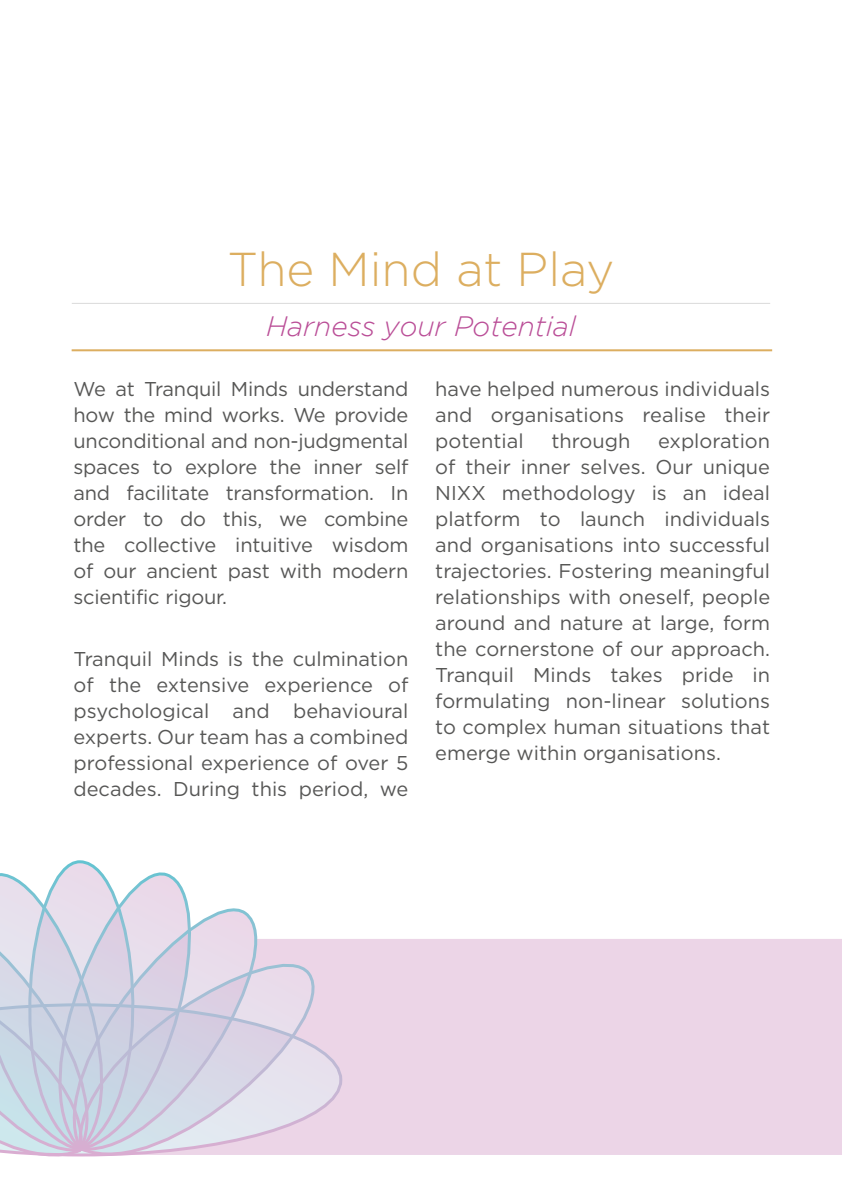
<style>
.page{position:relative;width:842px;height:1191px;background:#fff}
.page>*{position:absolute;margin:0;border:0;box-sizing:border-box;transform-origin:0 0}
.t1{font:300 47.6px "Gotham";color:#dcae60}
.t2{font:italic 300 28px "Gotham";color:#ba4e97}
.t3{font:20px/26px "Gotham";color:#575756;text-align:justify}
</style>
<div class="page">
<div style="left:343px;top:939px;width:499px;height:216px;background:#ecd5e7"></div>
<svg style="left:292px;top:939px;width:51px;height:216px;background:#e7d6e7"></svg>
<svg style="left:142px;top:908px;width:150px;height:247px;background:#e2dae9"></svg>
<svg style="left:16px;top:1154px;width:126px;height:3px"></svg>
<svg style="left:162px;top:872px;width:59px;height:281px;background:#dbd8e7"></svg>
<svg style="left:0;top:860px;width:162px;height:293px;background:#d3d6e5"></svg>
<hr style="left:72px;top:349px;width:700px;height:2px;background:#dcae60">
<hr style="left:72px;top:303px;width:698px;height:1px;background:#dadada">
<h1 class="t1" style="left:227px;top:243px;width:388px">The Mind at Play</h1>
<h2 class="t2" style="left:266px;top:311px;width:311px">Harness your Potential</h2>
<p class="t3" style="left:74px;top:375px;width:336px">We at Tranquil Minds understand how the mind works. We provide unconditional and non-judgmental spaces to explore the inner self and facilitate transformation. In order to do this, we combine the collective intuitive wisdom of our ancient past with modern scientific rigour.</p>
<p class="t3" style="left:74px;top:645px;width:336px">Tranquil Minds is the culmination of the extensive experience of psychological and behavioural experts. Our team has a combined professional experience of over 5 decades. During this period, we</p>
<p class="t3" style="left:435px;top:375px;width:336px">have helped numerous individuals and organisations realise their potential</p>
<p class="t3" style="left:435px;top:427px;width:336px;text-indent:223px">exploration of their inner selves. Our unique NIXX methodology is an ideal platform to launch individuals and organisations into successful trajectories. Fostering meaningful relationships with oneself, people around and nature at large, form the cornerstone of our approach.<br>Tranquil Minds takes pride in formulating non-linear solutions to complex human situations that emerge within organisations.</p>
<p class="t3" style="left:551px;top:427px;width:80px">through</p>
</div>
